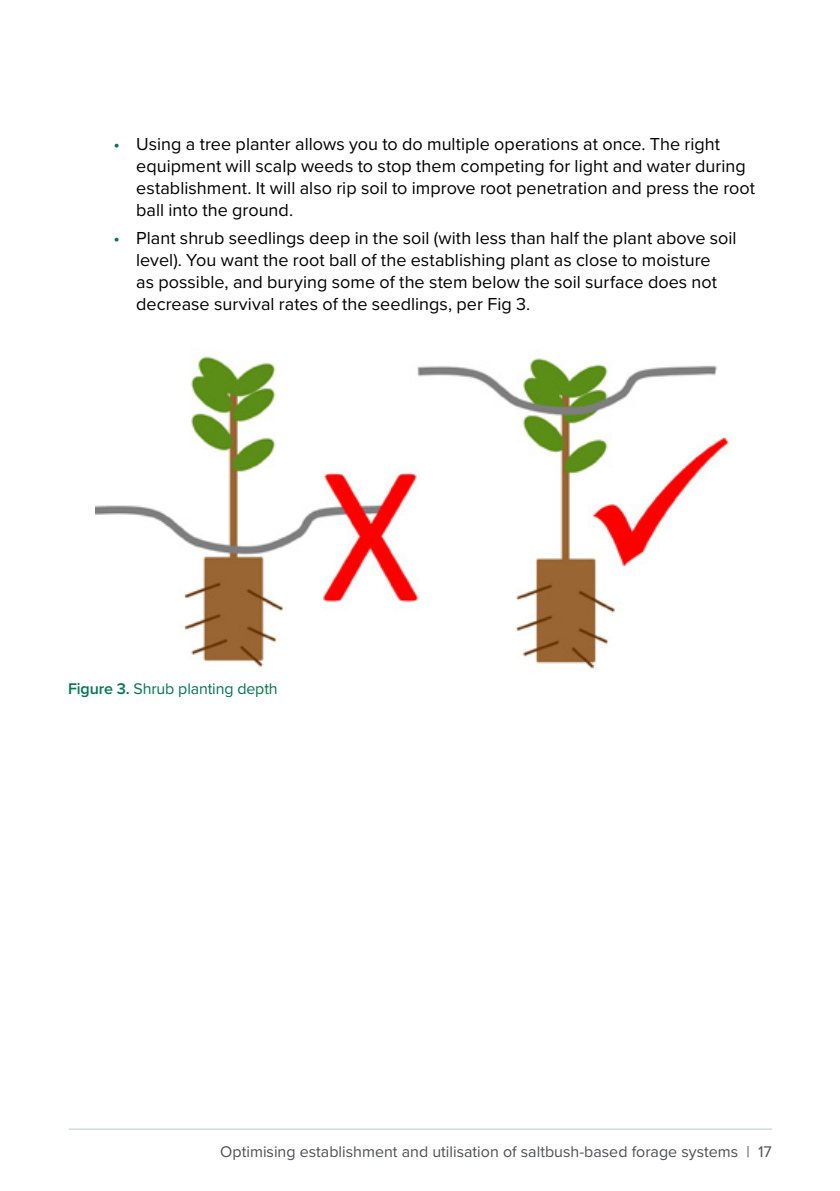
<style>
.page{position:relative;width:840px;height:1191px;background:#fff}
.page>*{position:absolute;margin:0;border:0;box-sizing:border-box;transform-origin:0 0}
.t1{font:18px/22px "Proxima Nova";color:#000}
.t2{font:16px "Proxima Nova";color:#4d5054}
.t3{font:16px "Proxima Nova";letter-spacing:-.01em;color:#00774a}
.s1{color:#00774a}
.s2{font-weight:600}
</style>
<div class="page">
<img style="left:96px;top:356px;width:636px;height:315px">
<hr style="left:69px;top:1128px;width:702px;height:1px;background:#b8ccc0">
<p class="t1" style="left:136px;top:132px;width:620px;text-indent:-23px"><span class="s1">•</span> Using a tree planter allows you to do multiple operations at once. The right equipment will scalp weeds to stop them competing for light and water during establishment. It will also rip soil to improve root penetration and press the root ball into the ground.</p>
<p class="t1" style="left:136px;top:226px;width:601px;text-indent:-23px"><span class="s1">•</span> Plant shrub seedlings deep in the soil (with less than half the plant above soil level). You want the root ball of the establishing plant as close to moisture<br>as possible, and burying some of the stem below the soil surface does not decrease survival rates of the seedlings, per Fig 3.</p>
<p class="t3" style="left:68px;top:676px;width:211px"><span class="s2">Figure 3.</span> Shrub planting depth</p>
<p class="t2" style="left:220px;top:1139px;width:552px">Optimising establishment and utilisation of saltbush-based forage systems | 17</p>
</div>
